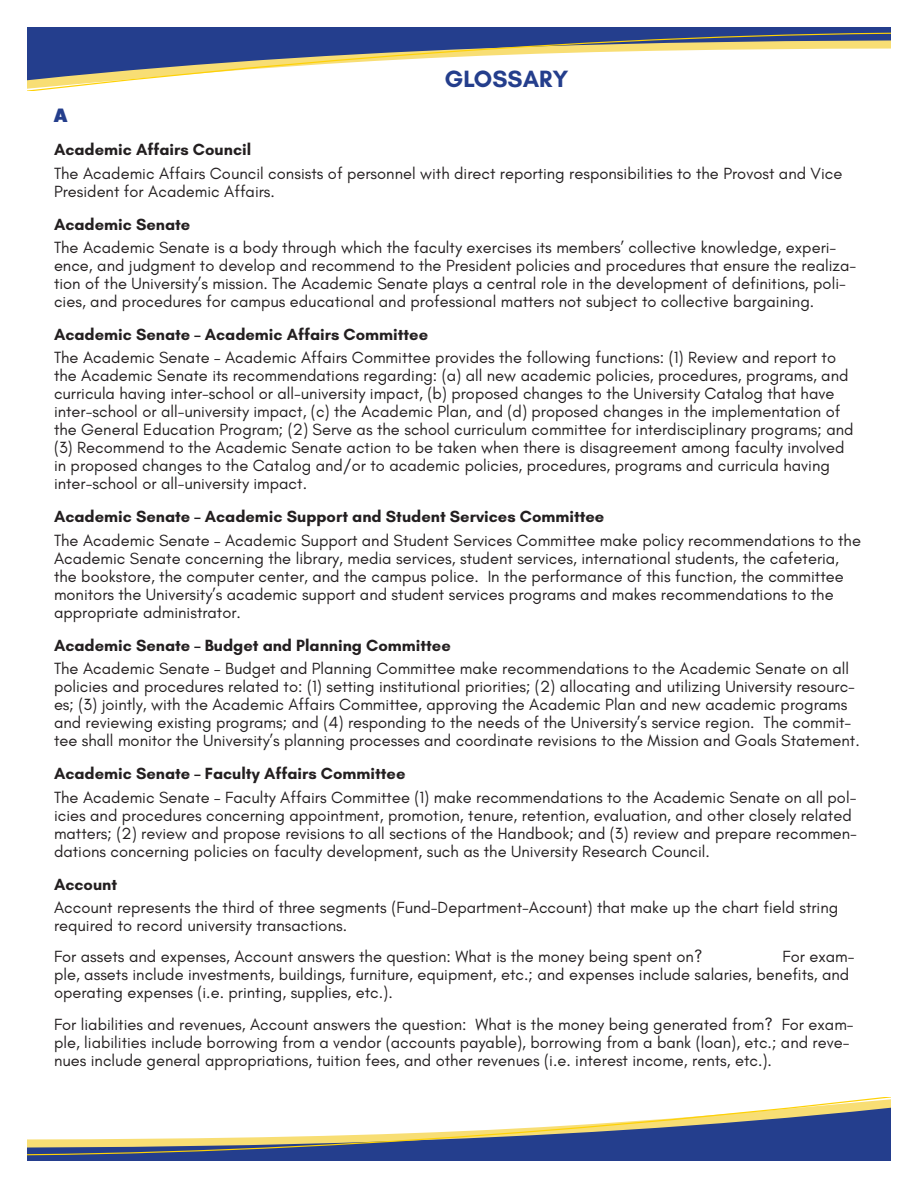
<style>
.page{position:relative;width:918px;height:1188px;background:#fff}
.page>*{position:absolute;margin:0;border:0;box-sizing:border-box;transform-origin:0 0}
.Heading_1{font:700 24px "Glacial Indifference";color:#243e8c}
.Section_Heading{font:800 19.5px "Fat Frank";color:#243e8c}
.Definition{font:16.5px/18px "Glacial Indifference";color:#231f20}
.Term{font:700 16.5px "Glacial Indifference";color:#231f20}
</style>
<div class="page">
<div style="left:27px;top:1156px;width:864px;height:5px;background:#243e8d"></div>
<svg style="left:27px;top:1097px;width:864px;height:59px"></svg>
<div style="left:27px;top:27px;width:864px;height:5px;background:#243e8d"></div>
<svg style="left:27px;top:32px;width:864px;height:59px"></svg>
<p class="Heading_1" style="left:445px;top:64px;width:125px">GLOSSARY</p>
<p class="Section_Heading" style="left:54px;top:104px;width:15px">A</p>
<p class="Term" style="left:54px;top:139px;width:199px">Academic Affairs Council</p>
<p class="Definition" style="left:54px;top:164px;width:790px">The Academic Affairs Council consists of personnel with direct reporting responsibilities to the Provost and Vice<br>President for Academic Affairs.</p>
<p class="Term" style="left:54px;top:214px;width:138px">Academic Senate</p>
<p class="Definition" style="left:54px;top:239px;width:804px">The Academic Senate is a body through which the faculty exercises its members’ collective knowledge, experi&shy;ence, and judgment to develop and recommend to the President policies and procedures that ensure the realiza&shy;tion of the University’s mission. The Academic Senate plays a central role in the development of definitions, poli&shy;cies, and procedures for campus educational and professional matters not subject to collective bargaining.</p>
<p class="Term" style="left:54px;top:324px;width:376px">Academic Senate – Academic Affairs Committee</p>
<p class="Definition" style="left:54px;top:349px;width:801px">The Academic Senate – Academic Affairs Committee provides the following functions: (1) Review and report to the Academic Senate its recommendations regarding: (a) all new academic policies, procedures, programs, and curricula having inter-school or all-university impact, (b) proposed changes to the University Catalog that have inter-school or all-university impact, (c) the Academic Plan, and (d) proposed changes in the implementation of the General Education Program; (2) Serve as the school curriculum committee for interdisciplinary programs; and (3) Recommend to the Academic Senate action to be taken when there is disagreement among faculty involved in proposed changes to the Catalog and/or to academic policies, procedures, programs and curricula having inter-school or all-university impact.</p>
<p class="Term" style="left:54px;top:507px;width:552px">Academic Senate – Academic Support and Student Services Committee</p>
<p class="Definition" style="left:54px;top:531px;width:809px">The Academic Senate – Academic Support and Student Services Committee make policy recommendations to the Academic Senate concerning the library, media services, student services, international students, the cafeteria, the bookstore, the computer center, and the campus police. In the performance of this function, the committee monitors the University’s academic support and student services programs and makes recommendations to the appropriate administrator.</p>
<p class="Term" style="left:54px;top:635px;width:398px">Academic Senate – Budget and Planning Committee</p>
<p class="Definition" style="left:54px;top:660px;width:807px">The Academic Senate – Budget and Planning Committee make recommendations to the Academic Senate on all policies and procedures related to: (1) setting institutional priorities; (2) allocating and utilizing University resourc&shy;es; (3) jointly, with the Academic Affairs Committee, approving the Academic Plan and new academic programs and reviewing existing programs; and (4) responding to the needs of the University’s service region. The commit&shy;tee shall monitor the University’s planning processes and coordinate revisions to the Mission and Goals Statement.</p>
<p class="Term" style="left:54px;top:763px;width:353px">Academic Senate – Faculty Affairs Committee</p>
<p class="Definition" style="left:54px;top:788px;width:805px">The Academic Senate – Faculty Affairs Committee (1) make recommendations to the Academic Senate on all pol&shy;icies and procedures concerning appointment, promotion, tenure, retention, evaluation, and other closely related matters; (2) review and propose revisions to all sections of the Handbook; and (3) review and prepare recommen&shy;dations concerning policies on faculty development, such as the University Research Council.</p>
<p class="Term" style="left:54px;top:874px;width:65px">Account</p>
<p class="Definition" style="left:54px;top:899px;width:786px">Account represents the third of three segments (Fund-Department-Account) that make up the chart field string required to record university transactions.</p>
<p class="Definition" style="left:54px;top:948px;width:650px">For assets and expenses, Account answers the question: What is the money being spent on?</p>
<p class="Definition" style="left:54px;top:948px;width:802px;text-indent:729px">For exam&shy;ple, assets include investments, buildings, furniture, equipment, etc.; and expenses include salaries, benefits, and operating expenses (i.e. printing, supplies, etc.).</p>
<p class="Definition" style="left:54px;top:1016px;width:801px">For liabilities and revenues, Account answers the question: What is the money being generated from? For exam&shy;ple, liabilities include borrowing from a vendor (accounts payable), borrowing from a bank (loan), etc.; and reve&shy;nues include general appropriations, tuition fees, and other revenues (i.e. interest income, rents, etc.).</p>
</div>
